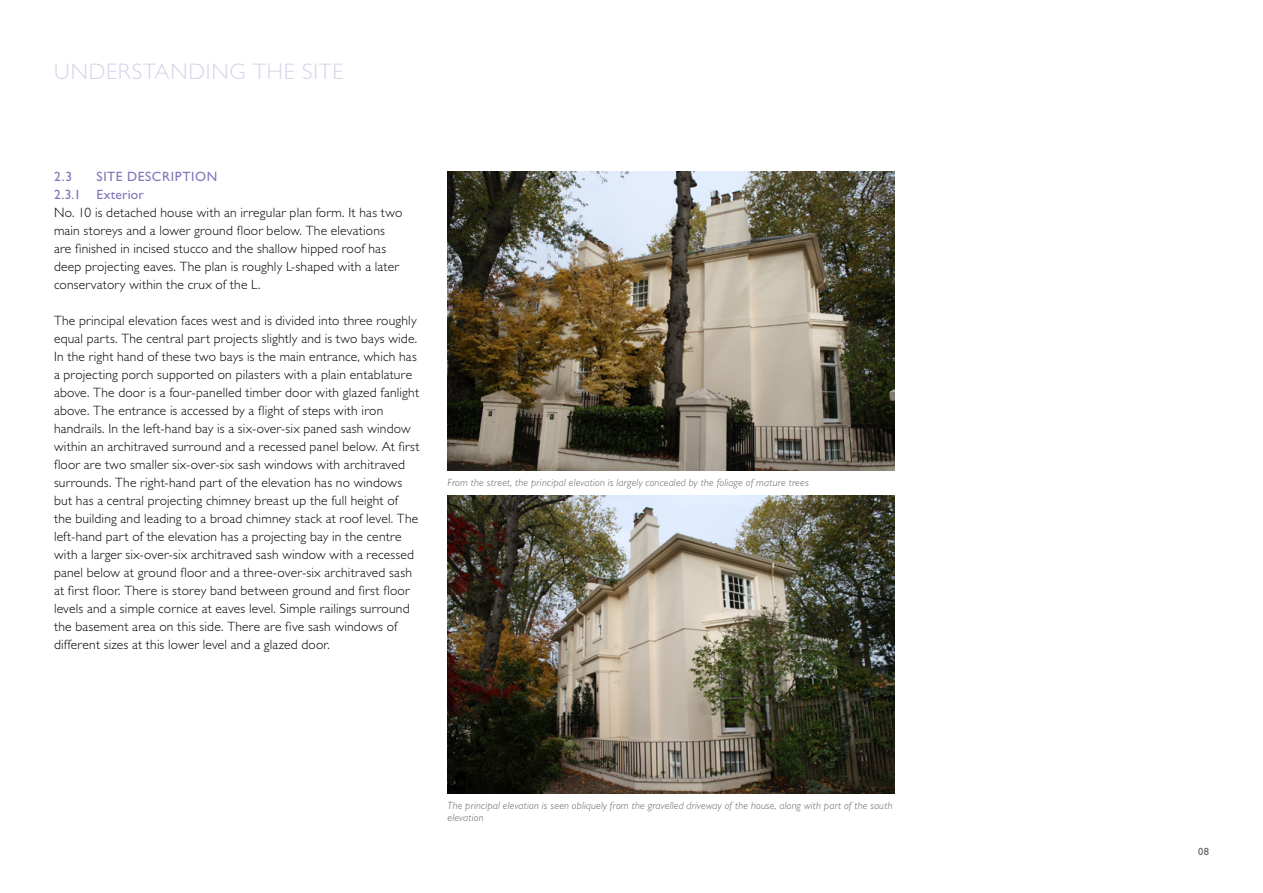
<style>
.page{position:relative;width:1263px;height:893px;background:#fff}
.page>*{position:absolute;margin:0;border:0;box-sizing:border-box;transform-origin:0 0}
.t1{font:300 22.5px "Gill Sans Std";letter-spacing:.035em;color:#d6d4eb}
.t2{font:300 13.5px/18px "Gill Sans Std";letter-spacing:.015em;color:#000}
.t3{font:13.5px/18px "Gill Sans Std";letter-spacing:.035em;color:#7e78b8}
.t4{font:italic 300 10.5px/12px "Gill Sans Std";letter-spacing:.02em;color:#5b6064}
.t5{font:10.5px "Gill Sans Std";color:#5b6064}
</style>
<div class="page">
<img style="left:447px;top:172px;width:447px;height:298px">
<img style="left:447px;top:495px;width:447px;height:299px">
<h1 class="t1" style="left:54px;top:59px;width:291px">UNDERSTANDING THE SITE</h1>
<p class="t3" style="left:54px;top:167px;width:165px;text-indent:43px">SITE DESCRIPTION<br>2.3.1 Exterior</p>
<p class="t2" style="left:54px;top:204px;width:350px">No. 10 is detached house with an irregular plan form. It has two main storeys and a lower ground floor below. The elevations are finished in incised stucco and the shallow hipped roof has deep projecting eaves. The plan is roughly L-shaped with a later conservatory within the crux of the L.</p>
<p class="t2" style="left:54px;top:312px;width:367px">The principal elevation faces west and is divided into three roughly equal parts. The central part projects slightly and is two bays wide.<br>In the right hand of these two bays is the main entrance, which has a projecting porch supported on pilasters with a plain entablature above. The door is a four-panelled timber door with glazed fanlight above. The entrance is accessed by a flight of steps with iron handrails. In the left-hand bay is a six-over-six paned sash window within an architraved surround and a recessed panel below. At first floor are two smaller six-over-six sash windows with architraved surrounds. The right-hand part of the elevation has no windows but has a central projecting chimney breast up the full height of<br>the building and leading to a broad chimney stack at roof level. The left-hand part of the elevation has a projecting bay in the centre with a larger six-over-six architraved sash window with a recessed panel below at ground floor and a three-over-six architraved sash at first floor. There is storey band between ground and first floor levels and a simple cornice at eaves level. Simple railings surround the basement area on this side. There are five sash windows of different sizes at this lower level and a glazed door.</p>
<p class="t3" style="left:54px;top:167px;width:20px">2.3</p>
<p class="t4" style="left:447px;top:476px;width:363px">From the street, the principal elevation is largely concealed by the foliage of mature trees</p>
<p class="t4" style="left:447px;top:800px;width:446px">The principal elevation is seen obliquely from the gravelled driveway of the house, along with part of the south elevation</p>
<p class="t5" style="left:1198px;top:846px;width:12px">08</p>
</div>
